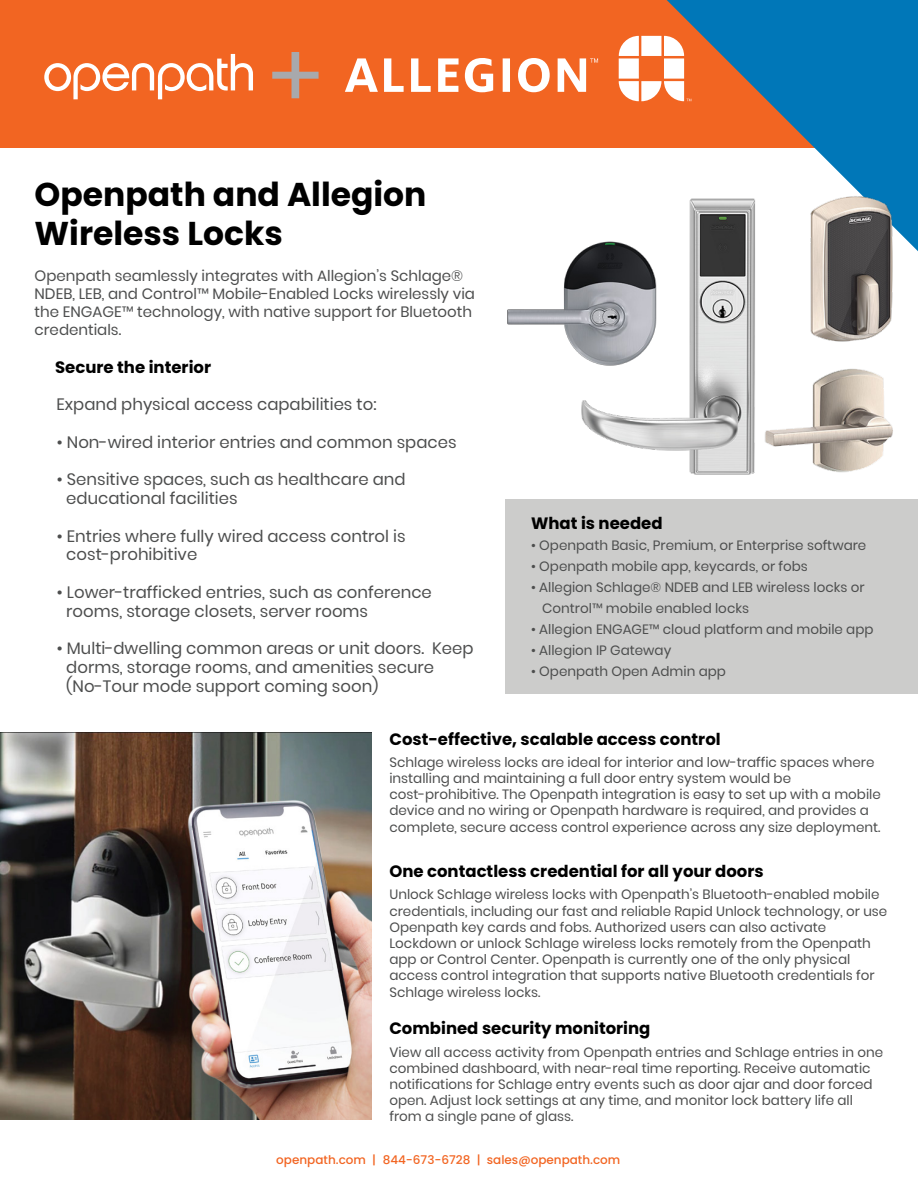
<style>
.page{position:relative;width:918px;height:1188px;background:#fff}
.page>*{position:absolute;margin:0;border:0;box-sizing:border-box;transform-origin:0 0}
.t1{font:700 33px/39.6px "Poppins";color:#000}
.t2{font:16.5px/18.8px "Poppins";color:#4d4e4e}
.t3{font:700 16.5px "Poppins";color:#000}
.t4{font:15px/18px "Poppins";color:#4d4e4e}
.t5{font:13.5px/16.2px "Poppins";color:#4d4e4e}
.t6{font:500 12px "Poppins";color:#f26522}
</style>
<div class="page">
<img style="left:0;top:732px;width:372px;height:388px">
<div style="left:0;top:0;width:917px;height:147px;background:#f26522"></div>
<svg style="left:44px;top:54px;width:209px;height:45px"></svg>
<svg style="left:272px;top:52px;width:47px;height:46px"></svg>
<svg style="left:345px;top:58px;width:253px;height:34px"></svg>
<svg style="left:642px;top:0;width:276px;height:175px;fill:#0077b8"></svg>
<svg style="left:619px;top:36px;width:72px;height:65px"></svg>
<div style="left:505px;top:500px;width:413px;height:194px;background:#cccccb"></div>
<img style="left:507px;top:175px;width:411px;height:300px">
<h1 class="t1" style="left:35px;top:174px;width:393px">Openpath and Allegion<br>Wireless Locks</h1>
<p class="t4" style="left:35px;top:267px;width:442px">Openpath seamlessly integrates with Allegion’s Schlage® NDEB, LEB, and Control™ Mobile-Enabled Locks wirelessly via the ENGAGE™ technology, with native support for Bluetooth credentials.</p>
<p class="t3" style="left:55px;top:358px;width:157px">Secure the interior</p>
<p class="t2" style="left:57px;top:395px;width:321px">Expand physical access capabilities to:</p>
<p class="t2" style="left:57px;top:433px;width:401px">• Non-wired interior entries and common spaces</p>
<p class="t2" style="left:66px;top:470px;width:341px;text-indent:-9px">• Sensitive spaces, such as healthcare and educational facilities</p>
<p class="t2" style="left:66px;top:527px;width:341px;text-indent:-9px">• Entries where fully wired access control is cost-prohibitive</p>
<p class="t2" style="left:66px;top:583px;width:367px;text-indent:-9px">• Lower-trafficked entries, such as conference rooms, storage closets, server rooms</p>
<p class="t2" style="left:66px;top:639px;width:409px;text-indent:-9px">• Multi-dwelling common areas or unit doors. Keep dorms, storage rooms, and amenities secure (No-Tour mode support coming soon)</p>
<p class="t3" style="left:389px;top:729px;width:333px">Cost-effective, scalable access control</p>
<p class="t5" style="left:389px;top:754px;width:493px">Schlage wireless locks are ideal for interior and low-traffic spaces where installing and maintaining a full door entry system would be cost-prohibitive. The Openpath integration is easy to set up with a mobile device and no wiring or Openpath hardware is required, and provides a complete, secure access control experience across any size deployment.</p>
<p class="t3" style="left:389px;top:862px;width:376px">One contactless credential for all your doors</p>
<p class="t5" style="left:389px;top:887px;width:499px">Unlock Schlage wireless locks with Openpath’s Bluetooth-enabled mobile credentials, including our fast and reliable Rapid Unlock technology, or use Openpath key cards and fobs. Authorized users can also activate Lockdown or unlock Schlage wireless locks remotely from the Openpath app or Control Center. Openpath is currently one of the only physical access control integration that supports native Bluetooth credentials for Schlage wireless locks.</p>
<p class="t3" style="left:389px;top:1019px;width:263px">Combined security monitoring</p>
<p class="t5" style="left:389px;top:1044px;width:495px">View all access activity from Openpath entries and Schlage entries in one combined dashboard, with near-real time reporting. Receive automatic notifications for Schlage entry events such as door ajar and door forced open. Adjust lock settings at any time, and monitor lock battery life all from a single pane of glass.</p>
<p class="t3" style="left:531px;top:514px;width:133px">What is needed</p>
<p class="t5" style="left:531px;top:538px;width:337px">• Openpath Basic, Premium, or Enterprise software</p>
<p class="t5" style="left:531px;top:559px;width:278px">• Openpath mobile app, keycards, or fobs</p>
<p class="t5" style="left:542px;top:577px;width:324px;line-height:21px;text-indent:-11px">• Allegion Schlage® NDEB and LEB wireless locks or<br>Control™ mobile enabled locks</p>
<p class="t5" style="left:531px;top:622px;width:344px">• Allegion ENGAGE™ cloud platform and mobile app</p>
<p class="t5" style="left:531px;top:643px;width:142px">• Allegion IP Gateway</p>
<p class="t5" style="left:531px;top:664px;width:196px">• Openpath Open Admin app</p>
<p class="t6" style="left:276px;top:1153px;width:346px">openpath.com | 844-673-6728 | sales@openpath.com</p>
</div>
